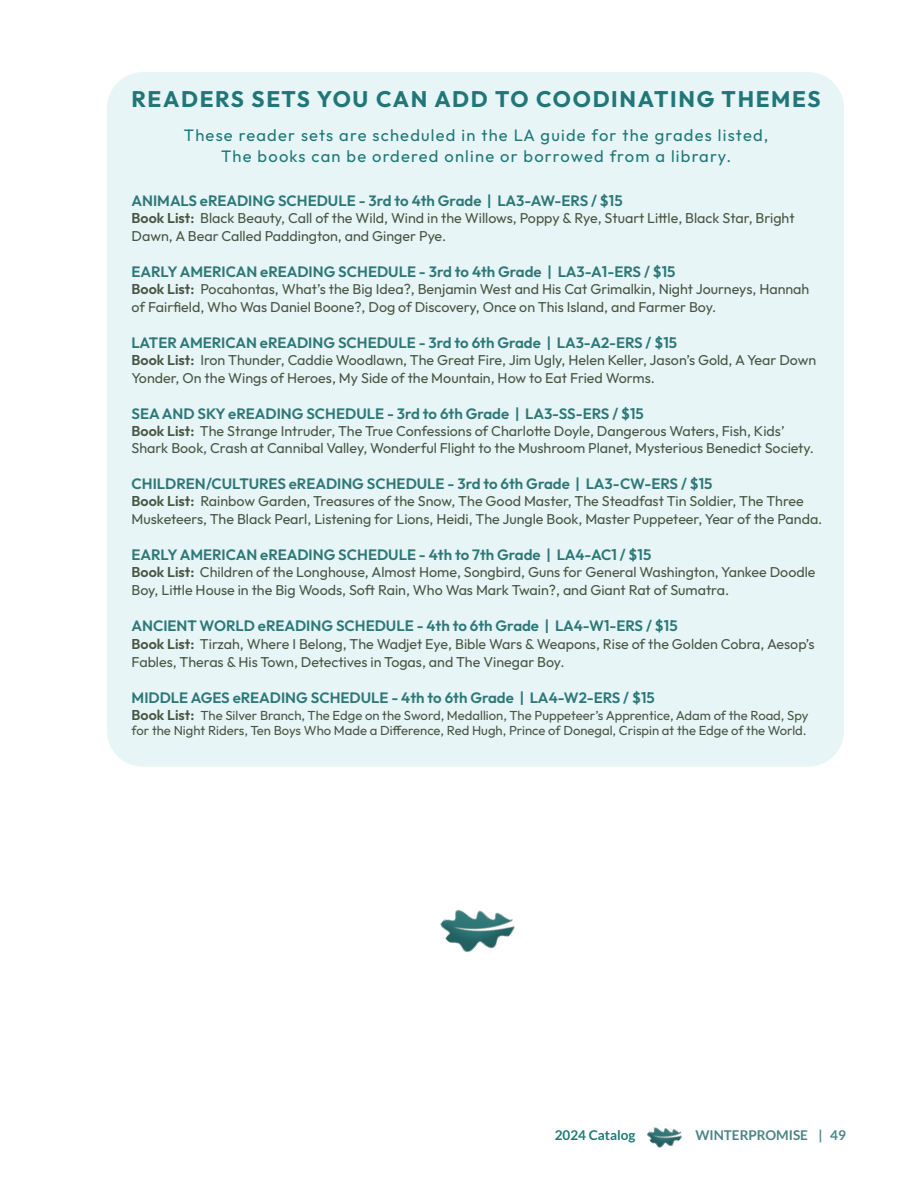
<style>
.page{position:relative;width:918px;height:1188px;background:#fff}
.page>*{position:absolute;margin:0;border:0;box-sizing:border-box;transform-origin:0 0}
.t1{font:700 22.5px "Outfit";letter-spacing:.075em;color:#217777}
.t2{font:16.5px "Outfit";letter-spacing:.075em;color:#217777}
.t3{font:600 15px "Outfit";color:#2e7878}
.t4{font:14.25px/18px "Outfit";color:#495643}
.t5{font:700 13.5px "Lato";color:#4c8487}
.t6{font:700 13.5px "Lato";color:#217777}
.t7{font:13.05px/15.6px "Outfit";color:#495643}
.s1{font-weight:600}
.s2{font-weight:600;font-size:14.25px}
</style>
<div class="page">
<div style="left:107px;top:72px;width:737px;height:695px;background:#e7f5f7;border-radius:36px"></div>
<img style="left:646px;top:1127px;width:37px;height:21px">
<img style="left:440px;top:910px;width:75px;height:43px">
<p class="t1" style="left:132px;top:84px;width:690px">READERS SETS YOU CAN ADD TO COODINATING THEMES</p>
<p class="t2" style="left:184px;top:124px;width:586px">These reader sets are scheduled in the LA guide for the grades listed,</p>
<p class="t2" style="left:221px;top:145px;width:512px">The books can be ordered online or borrowed from a library.</p>
<p class="t3" style="left:132px;top:191px;width:493px">ANIMALS eREADING SCHEDULE - 3rd to 4th Grade | LA3-AW-ERS / $15</p>
<p class="t4" style="left:132px;top:209px;width:665px"><span class="s1">Book List:</span> Black Beauty, Call of the Wild, Wind in the Willows, Poppy &amp; Rye, Stuart Little, Black Star, Bright<br>Dawn, A Bear Called Paddington, and Ginger Pye.</p>
<p class="t3" style="left:132px;top:262px;width:545px">EARLY AMERICAN eREADING SCHEDULE - 3rd to 4th Grade | LA3-A1-ERS / $15</p>
<p class="t4" style="left:132px;top:280px;width:679px"><span class="s1">Book List:</span> Pocahontas, What’s the Big Idea?, Benjamin West and His Cat Grimalkin, Night Journeys, Hannah of Fairfield, Who Was Daniel Boone?, Dog of Discovery, Once on This Island, and Farmer Boy.</p>
<p class="t3" style="left:132px;top:333px;width:547px">LATER AMERICAN eREADING SCHEDULE - 3rd to 6th Grade | LA3-A2-ERS / $15</p>
<p class="t4" style="left:132px;top:351px;width:686px"><span class="s1">Book List:</span> Iron Thunder, Caddie Woodlawn, The Great Fire, Jim Ugly, Helen Keller, Jason’s Gold, A Year Down<br>Yonder, On the Wings of Heroes, My Side of the Mountain, How to Eat Fried Worms.</p>
<p class="t3" style="left:132px;top:404px;width:514px">SEA AND SKY eREADING SCHEDULE - 3rd to 6th Grade | LA3-SS-ERS / $15</p>
<p class="t4" style="left:132px;top:423px;width:684px;line-height:17.1px"><span class="s1">Book List:</span> The Strange Intruder, The True Confessions of Charlotte Doyle, Dangerous Waters, Fish, Kids’<br>Shark Book, Crash at Cannibal Valley, Wonderful Flight to the Mushroom Planet, Mysterious Benedict Society.</p>
<p class="t3" style="left:132px;top:474px;width:582px">CHILDREN/CULTURES eREADING SCHEDULE - 3rd to 6th Grade | LA3-CW-ERS / $15</p>
<p class="t4" style="left:132px;top:493px;width:692px"><span class="s1">Book List:</span> Rainbow Garden, Treasures of the Snow, The Good Master, The Steadfast Tin Soldier, The Three<br>Musketeers, The Black Pearl, Listening for Lions, Heidi, The Jungle Book, Master Puppeteer, Year of the Panda.</p>
<p class="t3" style="left:132px;top:545px;width:521px">EARLY AMERICAN eREADING SCHEDULE - 4th to 7th Grade | LA4-AC1 / $15</p>
<p class="t4" style="left:132px;top:564px;width:685px"><span class="s1">Book List:</span> Children of the Longhouse, Almost Home, Songbird, Guns for General Washington, Yankee Doodle<br>Boy, Little House in the Big Woods, Soft Rain, Who Was Mark Twain?, and Giant Rat of Sumatra.</p>
<p class="t3" style="left:132px;top:616px;width:548px">ANCIENT WORLD eREADING SCHEDULE - 4th to 6th Grade | LA4-W1-ERS / $15</p>
<p class="t4" style="left:132px;top:635px;width:684px"><span class="s1">Book List:</span> Tirzah, Where I Belong, The Wadjet Eye, Bible Wars &amp; Weapons, Rise of the Golden Cobra, Aesop’s<br>Fables, Theras &amp; His Town, Detectives in Togas, and The Vinegar Boy.</p>
<p class="t3" style="left:132px;top:687px;width:525px">MIDDLE AGES eREADING SCHEDULE - 4th to 6th Grade | LA4-W2-ERS / $15</p>
<p class="t7" style="left:132px;top:708px;width:678px"><span class="s2">Book List:</span> The Silver Branch, The Edge on the Sword, Medallion, The Puppeteer’s Apprentice, Adam of the Road, Spy for the Night Riders, Ten Boys Who Made a Difference, Red Hugh, Prince of Donegal, Crispin at the Edge of the World.</p>
<p class="t6" style="left:555px;top:1128px;width:82px">2024 Catalog</p>
<p class="t5" style="left:695px;top:1128px;width:152px">WINTERPROMISE | 49</p>
</div>
